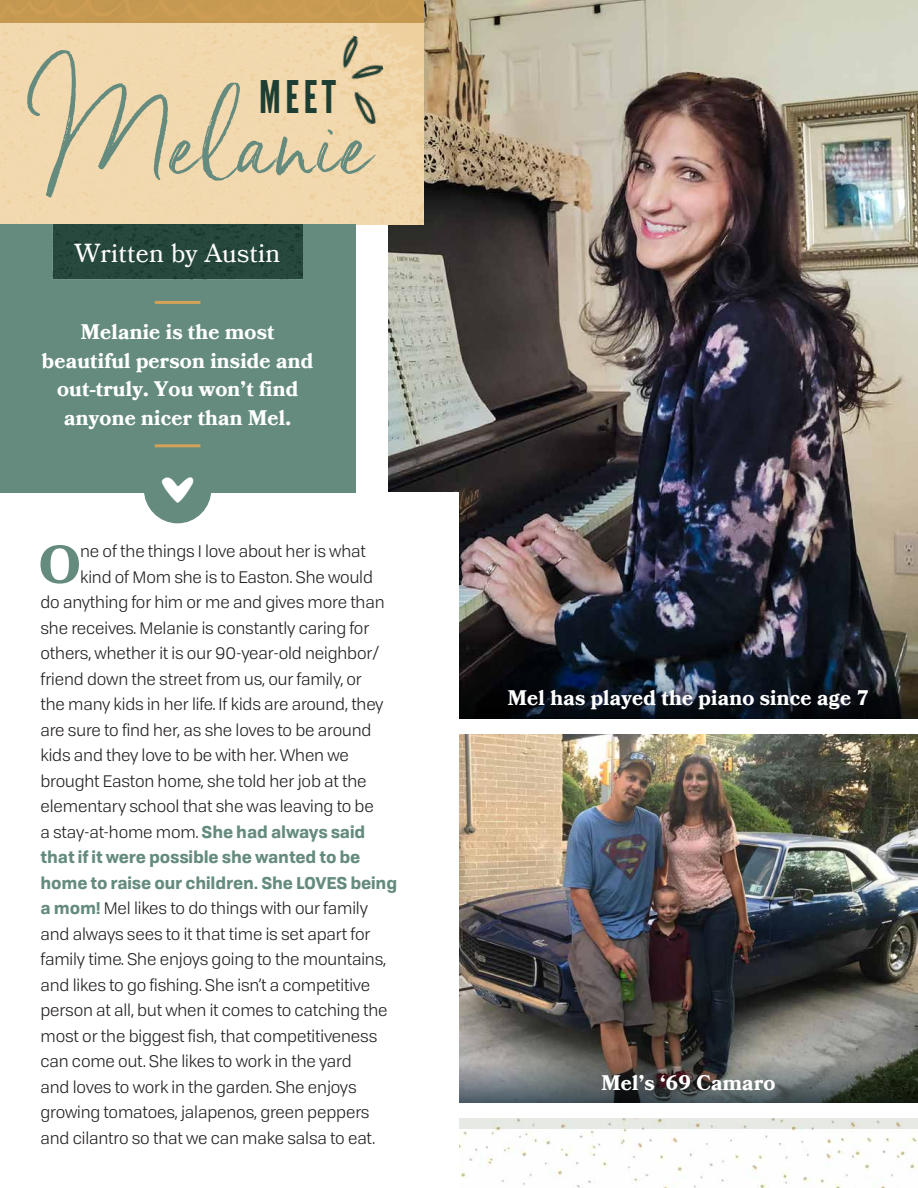
<style>
.page{position:relative;width:918px;height:1188px;background:#fff}
.page>*{position:absolute;margin:0;border:0;box-sizing:border-box;transform-origin:0 0}
.t1{font:122.4px "Serendipity One";color:#658b7f}
.t2{font:700 52.95px "Bookmania W01";color:#658b7f}
.t3{font:44.85px "League Gothic";color:#1e3e33}
.t4{font:25.95px "Bookmania W01";letter-spacing:.01em;color:#fff}
.t5{font:700 21px/28.5px "Bookmania W01";letter-spacing:.01em;color:#fff;text-align:center}
.t6{font:16.5px "Tofino";letter-spacing:-.01em;color:#231f20}
.t7{font:700 16.5px "Tofino";letter-spacing:-.01em;color:#658b7f}
.s1{font-weight:700;color:#658b7f}
</style>
<div class="page">
<img style="left:389px;top:0;width:529px;height:676px">
<div style="left:0;top:493px;width:459px;height:695px;background:#fff"></div>
<img style="left:0;top:23px;width:423px;height:201px">
<div style="left:0;top:0;width:423px;height:23px;background:#c89a52"></div>
<img style="left:459px;top:734px;width:459px;height:327px">
<img style="left:459px;top:1129px;width:459px;height:59px">
<div style="left:459px;top:1119px;width:459px;height:10px;background:#e8eae6"></div>
<svg style="left:459px;top:676px;width:459px;height:43px;background:#10161f"></svg>
<svg style="left:459px;top:1061px;width:459px;height:42px;background:#5a5e5d"></svg>
<div style="left:0;top:224px;width:355px;height:269px;background:#658b7f"></div>
<div style="left:144px;top:455px;width:67px;height:68px;background:#658b7f;border-radius:50%"></div>
<hr style="left:155px;top:444px;width:45px;height:3px;background:#d4a257">
<hr style="left:155px;top:301px;width:45px;height:3px;background:#d4a257">
<img style="left:53px;top:224px;width:249px;height:55px">
<img style="left:347px;top:59px;width:49px;height:68px">
<img style="left:336px;top:33px;width:35px;height:43px">
<h1 class="t1" style="left:52px;top:64px;width:318px">Melanie</h1>
<h3 class="t3" style="left:259px;top:71px;width:78px">MEET</h3>
<h3 class="t4" style="left:75px;top:238px;width:207px">Written by Austin</h3>
<p class="t5" style="left:42px;top:318px;width:273px">Melanie is the most beautiful person inside and out-truly. You won’t find anyone nicer than Mel.</p>
<h2 class="t2" style="left:39px;top:534px;width:43px">O</h2>
<p class="t6" style="left:80px;top:539px;width:287px">ne of the things I love about her is what</p>
<p class="t6" style="left:80px;top:565px;width:294px">kind of Mom she is to Easton. She would</p>
<p class="t6" style="left:40px;top:590px;width:346px">do anything for him or me and gives more than</p>
<p class="t6" style="left:40px;top:616px;width:330px">she receives. Melanie is constantly caring for</p>
<p class="t6" style="left:40px;top:641px;width:340px">others, whether it is our 90-year-old neighbor/</p>
<p class="t6" style="left:40px;top:667px;width:323px">friend down the street from us, our family, or</p>
<p class="t6" style="left:40px;top:692px;width:345px">the many kids in her life. If kids are around, they</p>
<p class="t6" style="left:40px;top:718px;width:333px">are sure to find her, as she loves to be around</p>
<p class="t6" style="left:40px;top:743px;width:310px">kids and they love to be with her. When we</p>
<p class="t6" style="left:40px;top:769px;width:328px">brought Easton home, she told her job at the</p>
<p class="t6" style="left:40px;top:794px;width:335px">elementary school that she was leaving to be</p>
<p class="t6" style="left:40px;top:820px;width:327px">a stay-at-home mom. <span class="s1">She had always said</span></p>
<p class="t7" style="left:40px;top:844px;width:321px">that if it were possible she wanted to be</p>
<p class="t7" style="left:40px;top:869px;width:358px">home to raise our children. She LOVES being</p>
<p class="t6" style="left:40px;top:896px;width:329px"><span class="s1">a mom!</span> Mel likes to do things with our family</p>
<p class="t6" style="left:40px;top:922px;width:332px">and always sees to it that time is set apart for</p>
<p class="t6" style="left:40px;top:947px;width:347px">family time. She enjoys going to the mountains,</p>
<p class="t6" style="left:40px;top:973px;width:331px">and likes to go fishing. She isn’t a competitive</p>
<p class="t6" style="left:40px;top:998px;width:349px">person at all, but when it comes to catching the</p>
<p class="t6" style="left:40px;top:1024px;width:338px">most or the biggest fish, that competitiveness</p>
<p class="t6" style="left:40px;top:1049px;width:313px">can come out. She likes to work in the yard</p>
<p class="t6" style="left:40px;top:1075px;width:318px">and loves to work in the garden. She enjoys</p>
<p class="t6" style="left:40px;top:1100px;width:331px">growing tomatoes, jalapenos, green peppers</p>
<p class="t6" style="left:40px;top:1126px;width:336px">and cilantro so that we can make salsa to eat.</p>
<p class="t5" style="left:508px;top:684px;width:363px">Mel has played the piano since age 7</p>
<p class="t5" style="left:601px;top:1068px;width:176px">Mel’s ‘69 Camaro</p>
</div>
